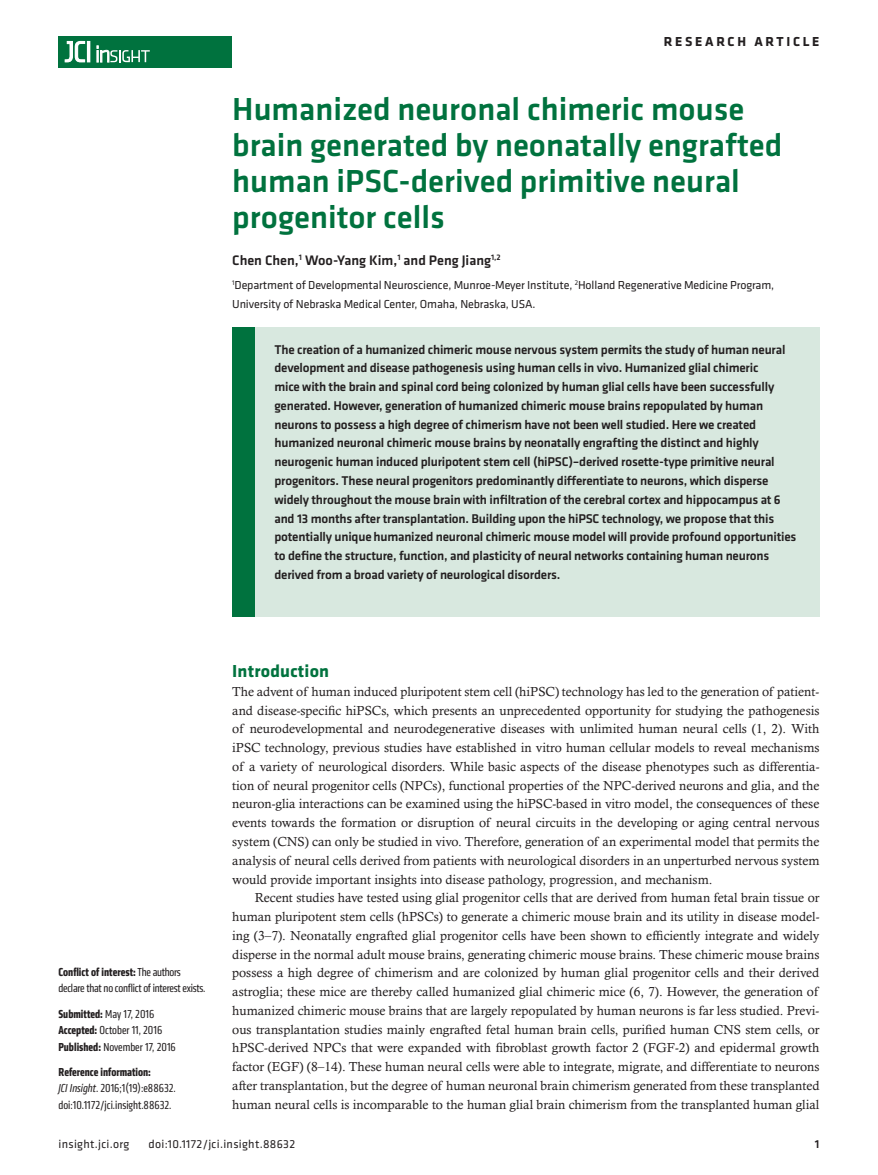
<style>
.page{position:relative;width:878px;height:1175px;background:#fff}
.page>*{position:absolute;margin:0;border:0;box-sizing:border-box;transform-origin:0 0}
.t1{font:500 33px/36px "Klavika Basic";color:#00723e}
.t2{font:700 18px "Klavika";letter-spacing:.01em;color:#00723e}
.t3{font:500 14.25px "Klavika Basic";color:#231f20}
.t4{font:700 13.5px "Klavika Basic";letter-spacing:.2em;color:#231f20}
.t5{font:13.2px/18.8px "Calisto MT Std";color:#231f20;text-align:justify}
.t6{font:500 13.2px/18.8px "Klavika Basic";letter-spacing:-.015em;color:#231f20}
.t7{font:12px/19.5px "Klavika";letter-spacing:-.01em;color:#231f20}
.t8{font:condensed 12px/16.5px "Klavika";color:#231f20}
.t9{font:condensed 12px/16.5px "Klavika";letter-spacing:-.02em;color:#231f20}
.t10{font:12px "Klavika Basic";letter-spacing:.025em;color:#231f20}
.t11{font:500 12px "Klavika Basic";color:#231f20}
.s1{font-weight:700}
.s2{font-style:italic}
</style>
<div class="page">
<div style="left:59px;top:36px;width:173px;height:31px;background:#00723e"></div>
<hr style="left:87px;top:41px;width:3px;height:21px;background:#fff">
<svg style="left:64px;top:41px;width:21px;height:22px"></svg>
<svg style="left:97px;top:46px;width:53px;height:16px"></svg>
<div style="left:232px;top:327px;width:587px;height:289px;background:#d8e8df"></div>
<div style="left:232px;top:327px;width:22px;height:289px;background:#00723e"></div>
<p class="t4" style="left:663px;top:32px;width:157px">RESEARCH ARTICLE</p>
<h1 class="t1" style="left:232px;top:91px;width:551px">Humanized neuronal chimeric mouse brain generated by neonatally engrafted human iPSC-derived primitive neural progenitor cells</h1>
<p class="t3" style="left:232px;top:250px;width:270px">Chen Chen,<sup>1</sup> Woo-Yang Kim,<sup>1</sup> and Peng Jiang<sup>1,2</sup></p>
<p class="t7" style="left:232px;top:274px;width:543px"><sup>1</sup>Department of Developmental Neuroscience, Munroe-Meyer Institute, <sup>2</sup>Holland Regenerative Medicine Program,<br>University of Nebraska Medical Center, Omaha, Nebraska, USA.</p>
<p class="t6" style="left:274px;top:339px;width:523px">The creation of a humanized chimeric mouse nervous system permits the study of human neural development and disease pathogenesis using human cells in vivo. Humanized glial chimeric<br>mice with the brain and spinal cord being colonized by human glial cells have been successfully generated. However, generation of humanized chimeric mouse brains repopulated by human neurons to possess a high degree of chimerism have not been well studied. Here we created humanized neuronal chimeric mouse brains by neonatally engrafting the distinct and highly neurogenic human induced pluripotent stem cell (hiPSC)–derived rosette-type primitive neural progenitors. These neural progenitors predominantly differentiate to neurons, which disperse widely throughout the mouse brain with infiltration of the cerebral cortex and hippocampus at 6 and 13 months after transplantation. Building upon the hiPSC technology, we propose that this potentially uniquehumanized neuronal chimeric mouse model will provide profound opportunities to define the structure, function, and plasticity of neural networks containing human neurons derived from a broad variety of neurological disorders.</p>
<p class="t9" style="left:59px;top:963px;width:148px"><span class="s1">Conflict of interest:</span> The authors declare that no conflict of interest exists.</p>
<p class="t8" style="left:59px;top:1005px;width:119px"><span class="s1">Submitted:</span> May 17, 2016<br><span class="s1">Accepted:</span> October 11, 2016<br><span class="s1">Published:</span> November 17, 2016</p>
<p class="t8" style="left:59px;top:1063px;width:119px"><span class="s1">Reference information:<br></span><span class="s2">JCI Insight</span>. 2016;1(19):e88632. doi:10.1172/jci.insight.88632.</p>
<h2 class="t2" style="left:232px;top:658px;width:98px">Introduction</h2>
<p class="t5" style="left:232px;top:682px;width:588px">The advent of human induced pluripotent stem cell (hiPSC) technology has led to the generation of patient&shy;and disease-specific hiPSCs, which presents an unprecedented opportunity for studying the pathogenesis of neurodevelopmental and neurodegenerative diseases with unlimited human neural cells (1, 2). With iPSC technology, previous studies have established in vitro human cellular models to reveal mechanisms of a variety of neurological disorders. While basic aspects of the disease phenotypes such as differentia&shy;tion of neural progenitor cells (NPCs), functional properties of the NPC-derived neurons and glia, and the neuron-glia interactions can be examined using the hiPSC-based in vitro model, the consequences of these events towards the formation or disruption of neural circuits in the developing or aging central nervous system (CNS) can only be studied in vivo. Therefore, generation of an experimental model that permits the analysis of neural cells derived from patients with neurological disorders in an unperturbed nervous system would provide important insights into disease pathology, progression, and mechanism.</p>
<p class="t5" style="left:232px;top:888px;width:588px;text-indent:22px">Recent studies have tested using glial progenitor cells that are derived from human fetal brain tissue or human pluripotent stem cells (hPSCs) to generate a chimeric mouse brain and its utility in disease model&shy;ing (3–7). Neonatally engrafted glial progenitor cells have been shown to efficiently integrate and widely disperse in the normal adult mouse brains, generating chimeric mouse brains. These chimeric mouse brains possess a high degree of chimerism and are colonized by human glial progenitor cells and their derived astroglia; these mice are thereby called humanized glial chimeric mice (6, 7). However, the generation of humanized chimeric mouse brains that are largely repopulated by human neurons is far less studied. Previ&shy;ous transplantation studies mainly engrafted fetal human brain cells, purified human CNS stem cells, or hPSC-derived NPCs that were expanded with fibroblast growth factor 2 (FGF-2) and epidermal growth factor (EGF) (8–14). These human neural cells were able to integrate, migrate, and differentiate to neurons after transplantation, but the degree of human neuronal brain chimerism generated from these transplanted human neural cells is incomparable to the human glial brain chimerism from the transplanted human glial</p>
<p class="t10" style="left:58px;top:1135px;width:72px">insight.jci.org</p>
<p class="t10" style="left:148px;top:1135px;width:148px">doi:10.1172/jci.insight.88632</p>
<p class="t11" style="left:814px;top:1135px;width:6px">1</p>
</div>
